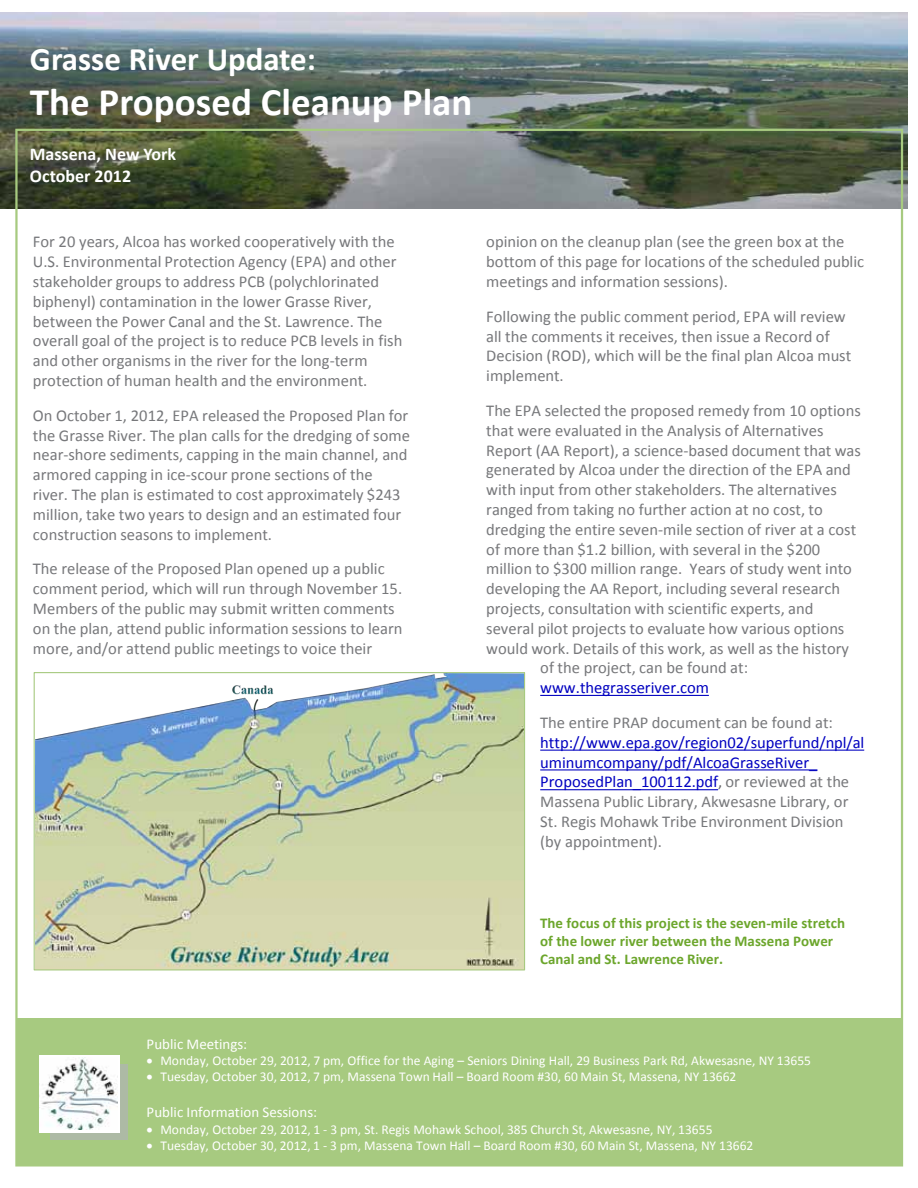
<style>
.page{position:relative;width:918px;height:1188px;background:#fff}
.page>*{position:absolute;margin:0;border:0;box-sizing:border-box;transform-origin:0 0}
.t1{font:700 39px "Calibri";color:#fff}
.t2{font:700 33px "Calibri";color:#fff}
.t3{font:700 18px/21.6px "Calibri";color:#fff}
.t4{font:16.5px/19.8px "Calibri";color:#77787b}
.t5{font:16.5px "Calibri";color:#0000c0}
.t6{font:700 15px/18px "Calibri";letter-spacing:.005em;color:#6ca62c}
.t7{font:15px "Calibri";color:#fff}
.t8{font:13.5px "Calibri";color:#fff}
.s1{color:#0000c0}
.s2{color:#636467}
</style>
<div class="page">
<div style="left:17px;top:1018px;width:886px;height:147px;background:#a7ca80"></div>
<div style="left:51px;top:1064px;width:77px;height:75px;background:#b1b4b6;opacity:.7"></div>
<div style="left:39px;top:1055px;width:80px;height:78px;background:#fff"></div>
<img style="left:41px;top:1057px;width:76px;height:72px">
<img style="left:36px;top:674px;width:487px;height:294px">
<div style="left:34px;top:672px;width:491px;height:298px;border:1px solid #a7ca80"></div>
<img style="left:0;top:12px;width:908px;height:197px">
<svg style="left:540px;top:695px;width:169px;height:1px"></svg>
<svg style="left:540px;top:750px;width:324px;height:1px"></svg>
<svg style="left:540px;top:769px;width:277px;height:1px"></svg>
<svg style="left:540px;top:789px;width:178px;height:1px"></svg>
<h2 class="t2" style="left:30px;top:38px;width:287px">Grasse River Update:</h2>
<h1 class="t1" style="left:30px;top:77px;width:444px">The Proposed Cleanup Plan</h1>
<p class="t3" style="left:30px;top:143px;width:148px">Massena, New York<br>October 2012</p>
<p class="t4" style="left:33px;top:232px;width:371px">For 20 years, Alcoa has worked cooperatively with the U.S. Environmental Protection Agency (EPA) and other stakeholder groups to address PCB (polychlorinated biphenyl) contamination in the lower Grasse River, between the Power Canal and the St. Lawrence. The overall goal of the project is to reduce PCB levels in fish and other organisms in the river for the long-term protection of human health and the environment.</p>
<p class="t4" style="left:33px;top:405px;width:379px">On October 1, 2012, EPA released the Proposed Plan for the Grasse River. The plan calls for the dredging of some near-shore sediments, capping in the main channel, and armored capping in ice-scour prone sections of the river. The plan is estimated to cost approximately $243 million, take two years to design and an estimated four construction seasons to implement.</p>
<p class="t4" style="left:33px;top:559px;width:371px">The release of the Proposed Plan opened up a public comment period, which will run through November 15.<br>Members of the public may submit written comments on the plan, attend public information sessions to learn more, and/or attend public meetings to voice their</p>
<p class="t4" style="left:486px;top:232px;width:379px">opinion on the cleanup plan (see the green box at the bottom of this page for locations of the scheduled public meetings and information sessions).</p>
<p class="t4" style="left:486px;top:307px;width:367px">Following the public comment period, EPA will review all the comments it receives, then issue a Record of Decision (ROD), which will be the final plan Alcoa must implement.</p>
<p class="t4" style="left:486px;top:401px;width:376px">The EPA selected the proposed remedy from 10 options</p>
<p class="t4" style="left:486px;top:420px;width:339px">that were evaluated in the Analysis of Alternatives</p>
<p class="t4" style="left:486px;top:440px;width:376px">Report (AA Report), a science-based document that was</p>
<p class="t4" style="left:486px;top:460px;width:366px">generated by Alcoa under the direction of the EPA and</p>
<p class="t4" style="left:486px;top:480px;width:352px">with input from other stakeholders. The alternatives</p>
<p class="t4" style="left:486px;top:500px;width:338px">ranged from taking no further action at no cost, to</p>
<p class="t4" style="left:486px;top:520px;width:372px">dredging the entire seven-mile section of river at a cost</p>
<p class="t4" style="left:486px;top:539px;width:336px">of more than $1.2 billion, with several in the $200</p>
<p class="t4" style="left:486px;top:559px;width:367px">million to $300 million range. Years of study went into</p>
<p class="t4" style="left:486px;top:579px;width:355px">developing the AA Report, including several research</p>
<p class="t4" style="left:486px;top:599px;width:329px">projects, consultation with scientific experts, and</p>
<p class="t4" style="left:486px;top:619px;width:360px">several pilot projects to evaluate how various options</p>
<p class="t4" style="left:486px;top:638px;width:364px">would work. Details of this work, as well as the history</p>
<p class="t4" style="left:540px;top:658px;width:210px">of the project, can be found at:</p>
<p class="t5" style="left:540px;top:677px;width:170px">www.thegrasseriver.com</p>
<p class="t4" style="left:540px;top:713px;width:294px">The entire PRAP document can be found at:</p>
<p class="t4" style="left:540px;top:732px;width:326px"><span class="s1">http://www.epa.gov/region02/superfund/npl/al uminumcompany/pdf/AlcoaGrasseRiver_ ProposedPlan_100112.pdf</span><span class="s2">,</span> or reviewed at the Massena Public Library, Akwesasne Library, or St. Regis Mohawk Tribe Environment Division (by appointment).</p>
<p class="t6" style="left:540px;top:914px;width:307px">The focus of this project is the seven-mile stretch of the lower river between the Massena Power<br>Canal and St. Lawrence River.</p>
<p class="t7" style="left:147px;top:1034px;width:102px">Public Meetings:</p>
<p class="t8" style="left:147px;top:1052px;width:666px">• Monday, October 29, 2012, 7 pm, Office for the Aging – Seniors Dining Hall, 29 Business Park Rd, Akwesasne, NY 13655</p>
<p class="t8" style="left:147px;top:1068px;width:591px">• Tuesday, October 30, 2012, 7 pm, Massena Town Hall – Board Room #30, 60 Main St, Massena, NY 13662</p>
<p class="t7" style="left:147px;top:1103px;width:172px">Public Information Sessions:</p>
<p class="t8" style="left:147px;top:1121px;width:567px">• Monday, October 29, 2012, 1 - 3 pm, St. Regis Mohawk School, 385 Church St, Akwesasne, NY, 13655</p>
<p class="t8" style="left:147px;top:1137px;width:608px">• Tuesday, October 30, 2012, 1 - 3 pm, Massena Town Hall – Board Room #30, 60 Main St, Massena, NY 13662</p>
</div>
